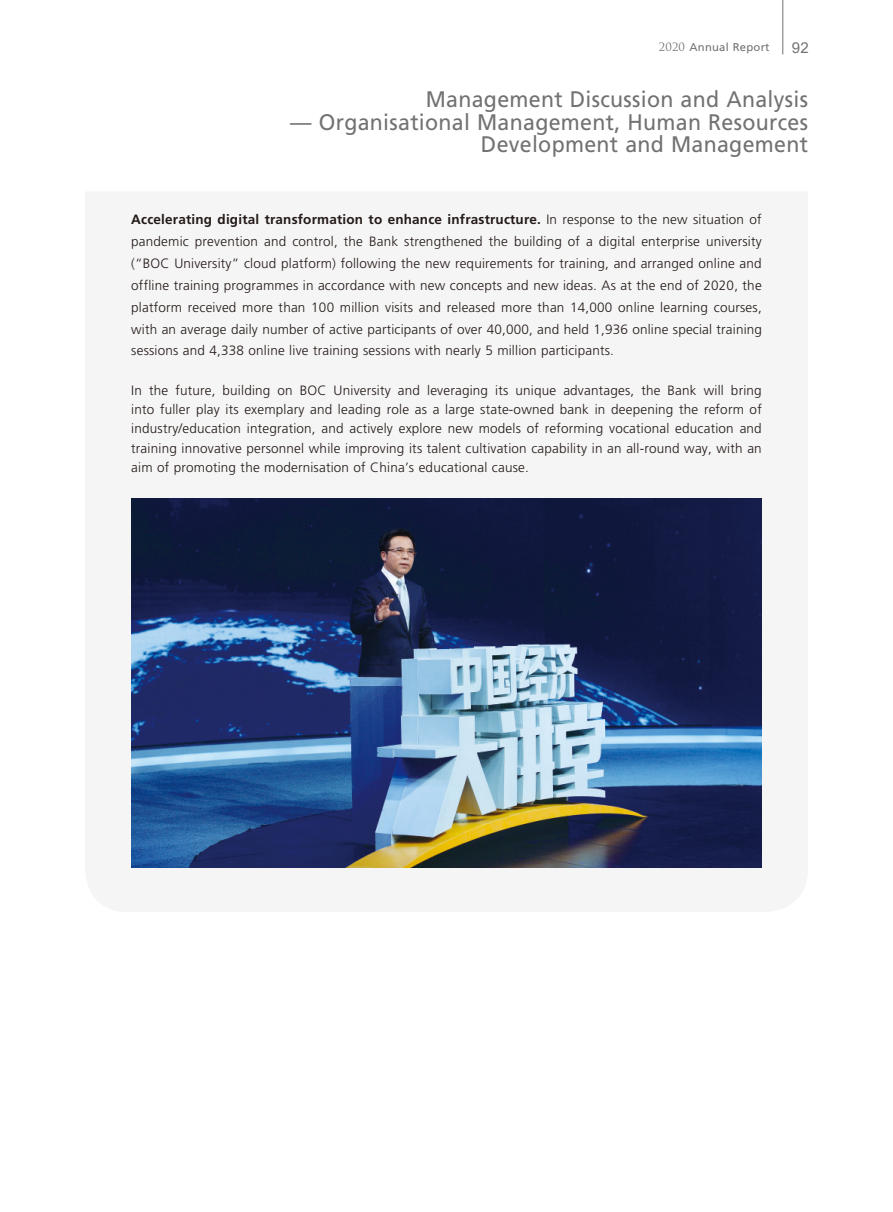
<style>
.page{position:relative;width:893px;height:1212px;background:#fff}
.page>*{position:absolute;margin:0;border:0;box-sizing:border-box;transform-origin:0 0}
.t1{font:22.5px/22.5px "Frutiger";letter-spacing:.015em;color:#727272;text-align:right;scale:.95 1}
.t2{font:15px "Arial";color:#727272}
.t3{font:300 13.5px/21.9px "Frutiger";letter-spacing:.015em;color:#231916;text-align:justify}
.t4{font:11.25px "Frutiger";letter-spacing:.025em;color:#727272}
.s1{font-family:"Trajan Pro"}
.s2{font-weight:700}
</style>
<div class="page">
<hr style="left:782px;top:0;width:1px;height:54px;background:#727272">
<img style="left:132px;top:499px;width:629px;height:368px">
<p class="t4" style="left:659px;top:40px;width:112px"><span class="s1">2020</span> Annual Report</p>
<p class="t2" style="left:792px;top:37px;width:18px">92</p>
<h1 class="t1" style="left:426px;top:88px;width:404px">Management Discussion and Analysis</h1>
<h1 class="t1" style="left:290px;top:111px;width:546px">— Organisational Management, Human Resources<br>Development and Management</h1>
<p class="t3" style="left:131px;top:209px;width:632px"><span class="s2">Accelerating digital transformation to enhance infrastructure.</span> In response to the new situation of pandemic prevention and control, the Bank strengthened the building of a digital enterprise university (“BOC University” cloud platform) following the new requirements for training, and arranged online and offline training programmes in accordance with new concepts and new ideas. As at the end of 2020, the platform received more than 100 million visits and released more than 14,000 online learning courses, with an average daily number of active participants of over 40,000, and held 1,936 online special training sessions and 4,338 online live training sessions with nearly 5 million participants.</p>
<p class="t3" style="left:131px;top:380px;width:632px;line-height:19.5px">In the future, building on BOC University and leveraging its unique advantages, the Bank will bring into fuller play its exemplary and leading role as a large state-owned bank in deepening the reform of industry/education integration, and actively explore new models of reforming vocational education and training innovative personnel while improving its talent cultivation capability in an all-round way, with an aim of promoting the modernisation of China’s educational cause.</p>
</div>
